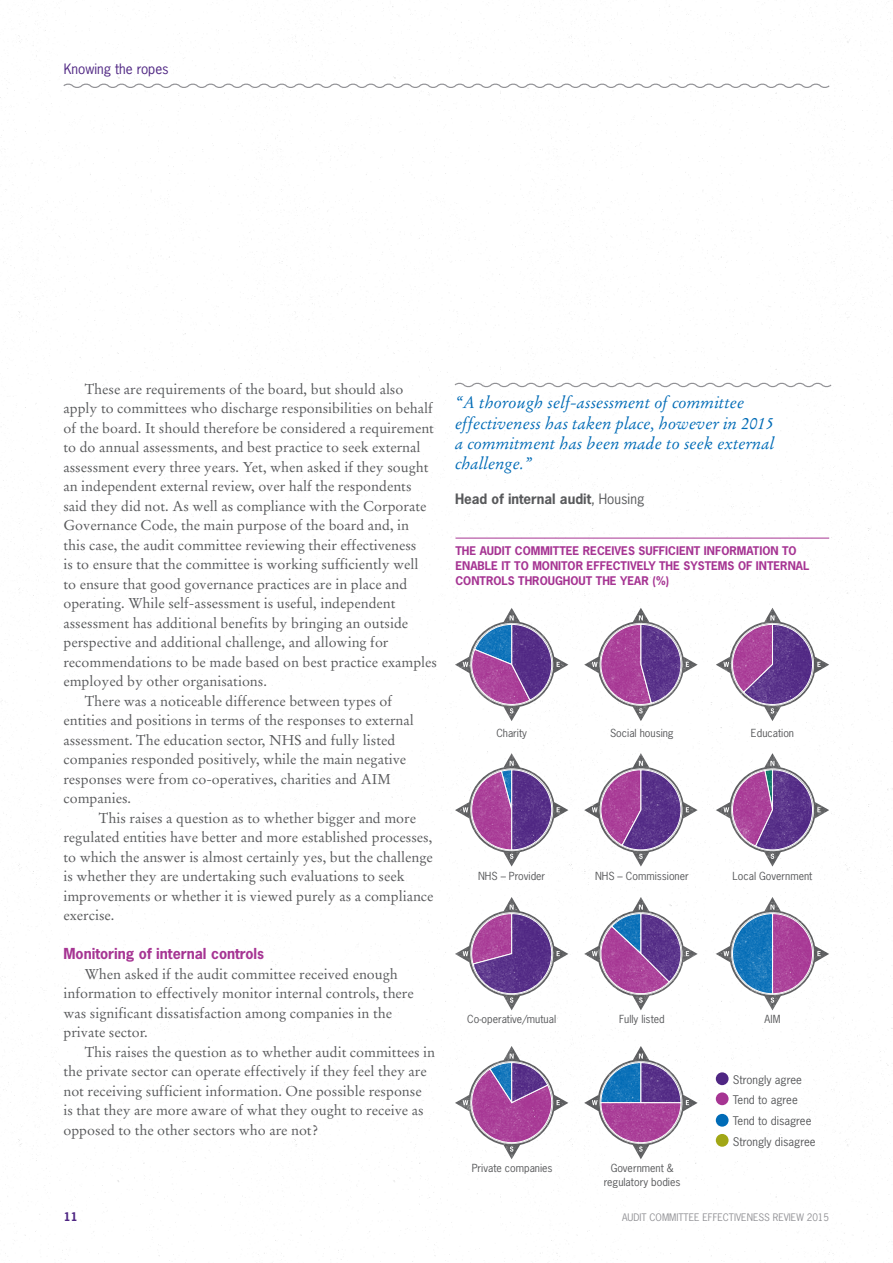
<style>
.page{position:relative;width:893px;height:1263px;background:#fff}
.page>*{position:absolute;margin:0;border:0;box-sizing:border-box;transform-origin:0 0}
.t1{font:italic 16.5px/20.2px "Stempel Garamond LT Std";color:#006bb6}
.t2{font:14.25px/19.5px "Stempel Garamond LT Std";color:#58595b}
.t3{font:700 14.25px "News Gothic Std";color:#a63593}
.t4{font:700 13.5px "News Gothic Std";color:#58595b}
.t5{font:13.5px "News Gothic Std";color:#4f2683}
.t6{font:700 11.25px/15px "News Gothic Std";color:#a63593}
.t7{font:11.25px/20.7px "News Gothic Std";color:#58595b}
.t8{font:700 11.25px "News Gothic Std";color:#4f2683}
.t9{font:10.5px/13.5px "News Gothic Std";color:#58595b;text-align:center}
.t10{font:9.75px "News Gothic Std";color:#919195}
.s1{font-weight:400}
</style>
<div class="page">
<img style="left:0;top:1px;width:893px;height:1262px">
<svg style="left:62px;top:82px;width:769px;height:8px"></svg>
<svg style="left:453px;top:381px;width:380px;height:8px"></svg>
<hr style="left:455px;top:538px;width:374px;height:1px;background:#a63593">
<div style="left:716px;top:1072px;width:13px;height:13px;background:#4f2683;border-radius:50%"></div>
<div style="left:716px;top:1092px;width:13px;height:13px;background:#a63593;border-radius:50%"></div>
<div style="left:716px;top:1114px;width:13px;height:13px;background:#006bb6;border-radius:50%"></div>
<div style="left:716px;top:1134px;width:13px;height:13px;background:#a1a716;border-radius:50%"></div>
<p class="t5" style="left:64px;top:61px;width:107px">Knowing the ropes</p>
<p class="t2" style="left:85px;top:379px;width:320px">These are requirements of the board, but should also</p>
<p class="t2" style="left:63px;top:399px;width:371px">apply to committees who discharge responsibilities on behalf</p>
<p class="t2" style="left:63px;top:418px;width:372px">of the board. It should therefore be considered a requirement</p>
<p class="t2" style="left:63px;top:438px;width:359px">to do annual assessments, and best practice to seek external</p>
<p class="t2" style="left:63px;top:457px;width:367px">assessment every three years. Yet, when asked if they sought</p>
<p class="t2" style="left:63px;top:477px;width:350px">an independent external review, over half the respondents</p>
<p class="t2" style="left:63px;top:496px;width:365px">said they did not. As well as compliance with the Corporate</p>
<p class="t2" style="left:63px;top:516px;width:347px">Governance Code, the main purpose of the board and, in</p>
<p class="t2" style="left:63px;top:535px;width:355px">this case, the audit committee reviewing their effectiveness</p>
<p class="t2" style="left:63px;top:555px;width:357px">is to ensure that the committee is working sufficiently well</p>
<p class="t2" style="left:63px;top:574px;width:345px">to ensure that good governance practices are in place and</p>
<p class="t2" style="left:63px;top:594px;width:334px">operating. While self-assessment is useful, independent</p>
<p class="t2" style="left:63px;top:613px;width:346px">assessment has additional benefits by bringing an outside</p>
<p class="t2" style="left:63px;top:633px;width:327px">perspective and additional challenge, and allowing for</p>
<p class="t2" style="left:63px;top:652px;width:375px">recommendations to be made based on best practice examples</p>
<p class="t2" style="left:63px;top:672px;width:205px">employed by other organisations.</p>
<p class="t2" style="left:85px;top:691px;width:309px">There was a noticeable difference between types of</p>
<p class="t2" style="left:63px;top:711px;width:352px">entities and positions in terms of the responses to external</p>
<p class="t2" style="left:63px;top:730px;width:333px">assessment. The education sector, NHS and fully listed</p>
<p class="t2" style="left:63px;top:750px;width:344px">companies responded positively, while the main negative</p>
<p class="t2" style="left:63px;top:769px;width:329px">responses were from co-operatives, charities and AIM</p>
<p class="t2" style="left:63px;top:789px;width:69px">companies.</p>
<p class="t2" style="left:99px;top:808px;width:319px">This raises a question as to whether bigger and more</p>
<p class="t2" style="left:63px;top:828px;width:370px">regulated entities have better and more established processes,</p>
<p class="t2" style="left:63px;top:847px;width:371px">to which the answer is almost certainly yes, but the challenge</p>
<p class="t2" style="left:63px;top:867px;width:343px">is whether they are undertaking such evaluations to seek</p>
<p class="t2" style="left:63px;top:886px;width:372px">improvements or whether it is viewed purely as a compliance</p>
<p class="t2" style="left:63px;top:906px;width:53px">exercise.</p>
<p class="t3" style="left:63px;top:944px;width:202px">Monitoring of internal controls</p>
<p class="t2" style="left:63px;top:964px;width:352px;text-indent:21px">When asked if the audit committee received enough information to effectively monitor internal controls, there was significant dissatisfaction among companies in the private sector.</p>
<p class="t2" style="left:63px;top:1042px;width:373px;text-indent:21px">This raises the question as to whether audit committees in the private sector can operate effectively if they feel they are not receiving sufficient information. One possible response<br>is that they are more aware of what they ought to receive as opposed to the other sectors who are not?</p>
<p class="t1" style="left:455px;top:393px;width:321px">“A thorough self-assessment of committee effectiveness has taken place, however in 2015 a commitment has been made to seek external challenge.”</p>
<p class="t4" style="left:455px;top:490px;width:191px">Head of internal audit<span class="s1">, Housing</span></p>
<p class="t6" style="left:455px;top:543px;width:355px">THE AUDIT COMMITTEE RECEIVES SUFFICIENT INFORMATION TO<br>ENABLE IT TO MONITOR EFFECTIVELY THE SYSTEMS OF INTERNAL<br>CONTROLS THROUGHOUT THE YEAR (%)</p>
<p class="t9" style="left:496px;top:726px;width:32px">Charity</p>
<p class="t9" style="left:610px;top:726px;width:65px">Social housing</p>
<p class="t9" style="left:751px;top:726px;width:45px">Education</p>
<p class="t9" style="left:478px;top:869px;width:69px">NHS – Provider</p>
<p class="t9" style="left:595px;top:869px;width:95px">NHS – Commissioner</p>
<p class="t9" style="left:733px;top:869px;width:81px">Local Government</p>
<p class="t9" style="left:467px;top:1012px;width:90px">Co-operative/mutual</p>
<p class="t9" style="left:619px;top:1012px;width:47px">Fully listed</p>
<p class="t9" style="left:472px;top:1161px;width:82px">Private companies</p>
<p class="t9" style="left:604px;top:1161px;width:78px">Government &amp; regulatory bodies</p>
<p class="t9" style="left:765px;top:1012px;width:17px">AIM</p>
<p class="t7" style="left:733px;top:1069px;width:84px">Strongly agree<br>Tend to agree<br>Tend to disagree<br>Strongly disagree</p>
<p class="t8" style="left:64px;top:1209px;width:15px">11</p>
<p class="t10" style="left:622px;top:1211px;width:209px">AUDIT COMMITTEE EFFECTIVENESS REVIEW 2015</p>
</div>
